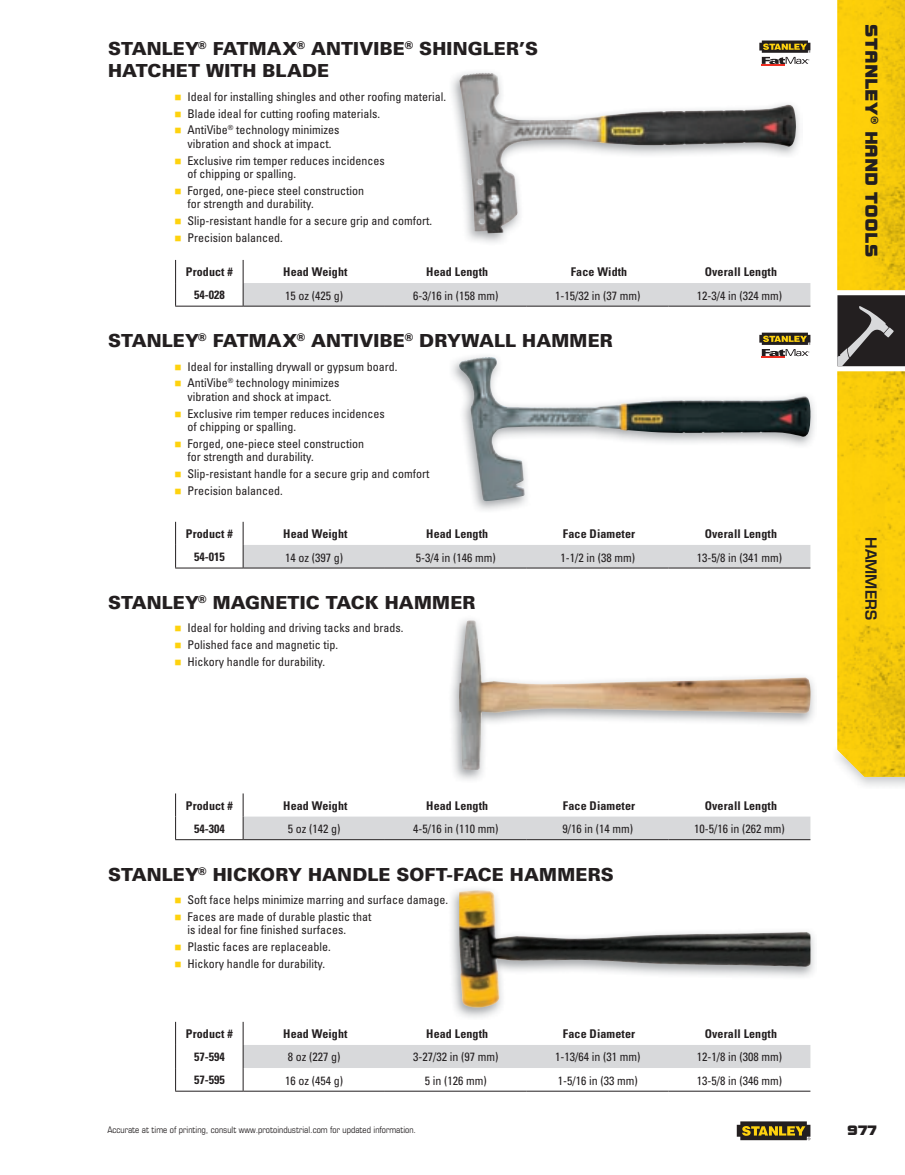
<style>
.page{position:relative;width:905px;height:1175px;background:#fff}
.page>*{position:absolute;margin:0;border:0;box-sizing:border-box;transform-origin:0 0}
.t1{font:900 18px/22.5px "Univers";letter-spacing:.005em;color:#231f20}
.t2{font:18px "Bolt EF";color:#231f20}
.t3{font:600 15px "Eurostile LT Std";color:#231f20}
.t4{font:14.25px "Bolt EF";color:#231f20}
.t5{font:condensed 12px/13.5px "Univers";color:#231f20}
.t6{font:700 condensed 12px "Univers";letter-spacing:.01em;color:#231f20}
.t7{font:condensed 9px "Eurostile LT Std";color:#231f20}
.s1{color:#fed20e}
</style>
<div class="page">
<hr style="left:243px;top:306px;width:142px;height:1px;background:#231f20">
<hr style="left:385px;top:306px;width:141px;height:1px;background:#231f20">
<hr style="left:526px;top:306px;width:142px;height:1px;background:#231f20">
<hr style="left:668px;top:306px;width:142px;height:1px;background:#231f20">
<svg style="left:175px;top:260px;width:1px;height:46px"></svg>
<svg style="left:243px;top:260px;width:567px;height:46px"></svg>
<hr style="left:175px;top:306px;width:68px;height:1px;background:#231f20">
<svg style="left:175px;top:522px;width:1px;height:45px"></svg>
<svg style="left:243px;top:522px;width:567px;height:46px"></svg>
<hr style="left:175px;top:567px;width:68px;height:1px;background:#231f20">
<hr style="left:243px;top:839px;width:142px;height:1px;background:#231f20">
<hr style="left:385px;top:839px;width:141px;height:1px;background:#231f20">
<hr style="left:526px;top:839px;width:142px;height:1px;background:#231f20">
<hr style="left:668px;top:839px;width:142px;height:1px;background:#231f20">
<svg style="left:175px;top:793px;width:1px;height:46px"></svg>
<svg style="left:243px;top:793px;width:567px;height:46px"></svg>
<hr style="left:175px;top:839px;width:68px;height:1px;background:#231f20">
<svg style="left:175px;top:1021px;width:1px;height:69px"></svg>
<svg style="left:243px;top:1021px;width:567px;height:70px"></svg>
<hr style="left:175px;top:1090px;width:68px;height:1px;background:#231f20">
<img style="left:452px;top:75px;width:348px;height:168px">
<img style="left:459px;top:72px;width:337px;height:161px">
<svg style="left:759px;top:41px;width:51px;height:25px"></svg>
<img style="left:452px;top:356px;width:363px;height:155px">
<img style="left:459px;top:357px;width:351px;height:144px">
<svg style="left:759px;top:333px;width:51px;height:25px"></svg>
<img style="left:451px;top:629px;width:364px;height:151px">
<img style="left:459px;top:620px;width:351px;height:150px">
<img style="left:451px;top:889px;width:364px;height:129px">
<img style="left:459px;top:890px;width:351px;height:117px">
<img style="left:854px;top:776px;width:50px;height:10px">
<img style="left:837px;top:0;width:67px;height:776px">
<svg style="left:837px;top:290px;width:67px;height:81px;background:#545152"></svg>
<svg style="left:736px;top:1121px;width:74px;height:19px"></svg>
<h1 class="t1" style="left:108px;top:37px;width:431px">STANLEY<sup>®</sup> FATMAX<sup>®</sup> ANTIVIBE<sup>®</sup> SHINGLER’S<br>HATCHET WITH BLADE</h1>
<p class="t5" style="left:174px;top:90px;width:273px"><span class="s1">■</span> Ideal for installing shingles and other roofing material.</p>
<p class="t5" style="left:174px;top:106px;width:207px"><span class="s1">■</span> Blade ideal for cutting roofing materials.</p>
<p class="t5" style="left:174px;top:123px;width:166px;text-align:center"><span class="s1">■</span> AntiVibe<sup>®</sup> technology minimizes vibration and shock at impact.</p>
<p class="t5" style="left:187px;top:153px;width:199px;text-indent:-13px"><span class="s1">■</span> Exclusive rim temper reduces incidences of chipping or spalling.</p>
<p class="t5" style="left:187px;top:184px;width:178px;text-indent:-13px"><span class="s1">■</span> Forged, one-piece steel construction for strength and durability.</p>
<p class="t5" style="left:174px;top:214px;width:259px"><span class="s1">■</span> Slip-resistant handle for a secure grip and comfort.</p>
<p class="t5" style="left:174px;top:231px;width:110px"><span class="s1">■</span> Precision balanced.</p>
<p class="t6" style="left:186px;top:265px;width:48px">Product #</p>
<p class="t6" style="left:283px;top:265px;width:66px">Head Weight</p>
<p class="t6" style="left:426px;top:265px;width:63px">Head Length</p>
<p class="t6" style="left:571px;top:265px;width:58px">Face Width</p>
<p class="t6" style="left:704px;top:265px;width:74px">Overall Length</p>
<p class="t6" style="left:194px;top:288px;width:32px">54-028</p>
<p class="t5" style="left:285px;top:288px;width:59px">15 oz (425 g)</p>
<p class="t5" style="left:413px;top:288px;width:87px">6-3/16 in (158 mm)</p>
<p class="t5" style="left:555px;top:288px;width:87px">1-15/32 in (37 mm)</p>
<p class="t5" style="left:696px;top:288px;width:87px">12-3/4 in (324 mm)</p>
<h1 class="t1" style="left:108px;top:329px;width:506px">STANLEY<sup>®</sup> FATMAX<sup>®</sup> ANTIVIBE<sup>®</sup> DRYWALL HAMMER</h1>
<p class="t5" style="left:174px;top:359px;width:224px"><span class="s1">■</span> Ideal for installing drywall or gypsum board.</p>
<p class="t5" style="left:174px;top:376px;width:166px;text-align:center"><span class="s1">■</span> AntiVibe<sup>®</sup> technology minimizes vibration and shock at impact.</p>
<p class="t5" style="left:187px;top:406px;width:199px;text-indent:-13px"><span class="s1">■</span> Exclusive rim temper reduces incidences of chipping or spalling.</p>
<p class="t5" style="left:187px;top:436px;width:178px;text-indent:-13px"><span class="s1">■</span> Forged, one-piece steel construction for strength and durability.</p>
<p class="t5" style="left:174px;top:467px;width:256px"><span class="s1">■</span> Slip-resistant handle for a secure grip and comfort</p>
<p class="t5" style="left:174px;top:483px;width:110px"><span class="s1">■</span> Precision balanced.</p>
<p class="t6" style="left:186px;top:526px;width:48px">Product #</p>
<p class="t6" style="left:283px;top:526px;width:66px">Head Weight</p>
<p class="t6" style="left:426px;top:526px;width:63px">Head Length</p>
<p class="t6" style="left:563px;top:526px;width:74px">Face Diameter</p>
<p class="t6" style="left:704px;top:526px;width:74px">Overall Length</p>
<p class="t6" style="left:194px;top:549px;width:32px">54-015</p>
<p class="t5" style="left:285px;top:550px;width:59px">14 oz (397 g)</p>
<p class="t5" style="left:416px;top:550px;width:81px">5-3/4 in (146 mm)</p>
<p class="t5" style="left:560px;top:550px;width:76px">1-1/2 in (38 mm)</p>
<p class="t5" style="left:696px;top:550px;width:87px">13-5/8 in (341 mm)</p>
<h1 class="t1" style="left:108px;top:591px;width:369px">STANLEY<sup>®</sup> MAGNETIC TACK HAMMER</h1>
<p class="t5" style="left:174px;top:621px;width:230px"><span class="s1">■</span> Ideal for holding and driving tacks and brads.</p>
<p class="t5" style="left:174px;top:638px;width:165px"><span class="s1">■</span> Polished face and magnetic tip.</p>
<p class="t5" style="left:174px;top:654px;width:152px"><span class="s1">■</span> Hickory handle for durability.</p>
<p class="t6" style="left:186px;top:798px;width:48px">Product #</p>
<p class="t6" style="left:283px;top:798px;width:66px">Head Weight</p>
<p class="t6" style="left:426px;top:798px;width:63px">Head Length</p>
<p class="t6" style="left:563px;top:798px;width:74px">Face Diameter</p>
<p class="t6" style="left:704px;top:798px;width:74px">Overall Length</p>
<p class="t6" style="left:194px;top:821px;width:32px">54-304</p>
<p class="t5" style="left:288px;top:822px;width:54px">5 oz (142 g)</p>
<p class="t5" style="left:413px;top:822px;width:87px">4-5/16 in (110 mm)</p>
<p class="t5" style="left:562px;top:822px;width:72px">9/16 in (14 mm)</p>
<p class="t5" style="left:694px;top:822px;width:92px">10-5/16 in (262 mm)</p>
<h1 class="t1" style="left:108px;top:862px;width:507px">STANLEY<sup>®</sup> HICKORY HANDLE SOFT-FACE HAMMERS</h1>
<p class="t5" style="left:174px;top:893px;width:275px"><span class="s1">■</span> Soft face helps minimize marring and surface damage.</p>
<p class="t5" style="left:187px;top:909px;width:185px;text-indent:-13px"><span class="s1">■</span> Faces are made of durable plastic that is ideal for fine finished surfaces.</p>
<p class="t5" style="left:174px;top:939px;width:158px"><span class="s1">■</span> Plastic faces are replaceable.</p>
<p class="t5" style="left:174px;top:956px;width:152px"><span class="s1">■</span> Hickory handle for durability.</p>
<p class="t6" style="left:186px;top:1026px;width:48px">Product #</p>
<p class="t6" style="left:283px;top:1026px;width:66px">Head Weight</p>
<p class="t6" style="left:426px;top:1026px;width:63px">Head Length</p>
<p class="t6" style="left:563px;top:1026px;width:74px">Face Diameter</p>
<p class="t6" style="left:704px;top:1026px;width:74px">Overall Length</p>
<p class="t6" style="left:194px;top:1049px;width:32px">57-594</p>
<p class="t5" style="left:288px;top:1050px;width:54px">8 oz (227 g)</p>
<p class="t5" style="left:413px;top:1050px;width:87px">3-27/32 in (97 mm)</p>
<p class="t5" style="left:555px;top:1050px;width:87px">1-13/64 in (31 mm)</p>
<p class="t5" style="left:696px;top:1050px;width:87px">12-1/8 in (308 mm)</p>
<p class="t6" style="left:194px;top:1072px;width:32px">57-595</p>
<p class="t5" style="left:285px;top:1073px;width:59px">16 oz (454 g)</p>
<p class="t5" style="left:425px;top:1073px;width:63px">5 in (126 mm)</p>
<p class="t5" style="left:557px;top:1073px;width:81px">1-5/16 in (33 mm)</p>
<p class="t5" style="left:696px;top:1073px;width:87px">13-5/8 in (346 mm)</p>
<p class="t7" style="left:107px;top:1124px;width:310px">Accurate at time of printing, consult www.protoindustrial.com for updated information.</p>
<h1 class="t2" style="left:881px;top:24px;width:234px;rotate:90deg">Stanley® Hand toolS</h1>
<p class="t3" style="left:880px;top:537px;width:84px;rotate:90deg">HAMMERS</p>
<p class="t4" style="left:847px;top:1122px;width:31px">977</p>
</div>
